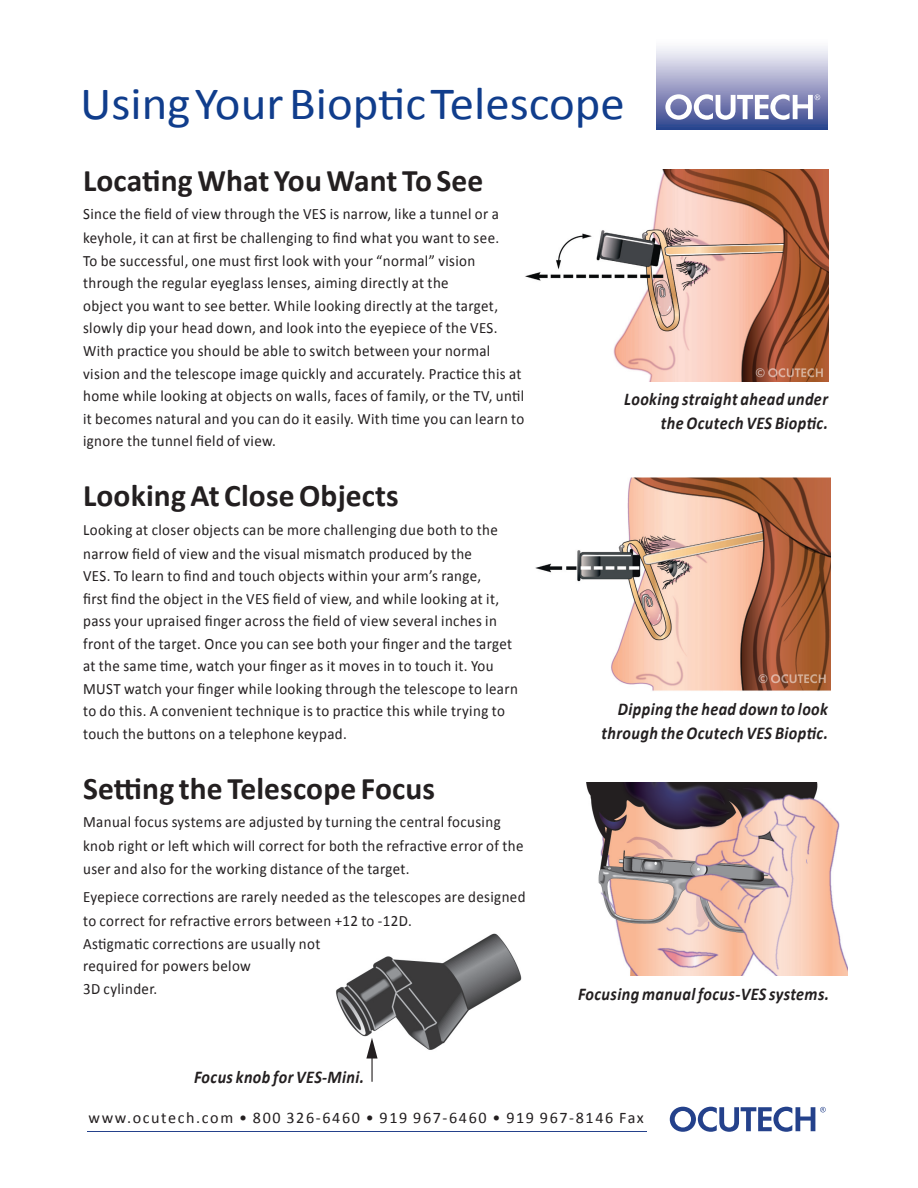
<style>
.page{position:relative;width:918px;height:1188px;background:#fff}
.page>*{position:absolute;margin:0;border:0;box-sizing:border-box;transform-origin:0 0}
.t1{font:46.5px "Calibri";color:#103d8c;scale:1.05 1}
.t2{font:700 31.5px "Calibri";letter-spacing:.005em;color:#231f20}
.t3{font:italic 700 18px/24px "Calibri";letter-spacing:.025em;color:#231f20;text-align:right;scale:.9 1}
.t4{font:16.2px "Calibri";letter-spacing:.1em;color:#231f20}
.t5{font:15.75px/22.5px "Calibri";letter-spacing:.025em;color:#231f20;scale:.95 1}
</style>
<div class="page">
<img style="left:525px;top:170px;width:303px;height:211px">
<img style="left:336px;top:933px;width:186px;height:117px">
<div style="left:657px;top:34px;width:170px;height:96px;background:linear-gradient(to bottom,#fff,#36458f)"></div>
<svg style="left:670px;top:1107px;width:156px;height:25px"></svg>
<svg style="left:665px;top:94px;width:155px;height:26px"></svg>
<hr style="left:87px;top:1131px;width:559px;height:1px;background:#24418b">
<svg style="left:366px;top:1038px;width:12px;height:44px"></svg>
<img style="left:535px;top:477px;width:295px;height:214px">
<img style="left:586px;top:783px;width:262px;height:192px">
<h1 class="t1" style="left:80px;top:75px;width:520px">UsingYourBiopticTelescope</h1>
<h2 class="t2" style="left:83px;top:161px;width:402px">Locating What You Want To See</h2>
<p class="t5" style="left:83px;top:201px;width:440px;line-height:24px">Since the field of view through the VES is narrow, like a tunnel or a keyhole, it can at first be challenging to find what you want to see.</p>
<p class="t5" style="left:83px;top:249px;width:466px">To be successful, one must first look with your “normal” vision through the regular eyeglass lenses, aiming directly at the<br>object you want to see better. While looking directly at the target, slowly dip your head down, and look into the eyepiece of the VES.<br>With practice you should be able to switch between your normal vision and the telescope image quickly and accurately. Practice this at home while looking at objects on walls, faces of family, or the TV, until it becomes natural and you can do it easily. With time you can learn to ignore the tunnel field of view.</p>
<h2 class="t2" style="left:83px;top:476px;width:317px">Looking At Close Objects</h2>
<p class="t5" style="left:83px;top:517px;width:438px;line-height:24px">Looking at closer objects can be more challenging due both to the narrow field of view and the visual mismatch produced by the</p>
<p class="t5" style="left:83px;top:564px;width:459px">VES. To learn to find and touch objects within your arm’s range,<br>first find the object in the VES field of view, and while looking at it, pass your upraised finger across the field of view several inches in front of the target. Once you can see both your finger and the target at the same time, watch your finger as it moves in to touch it. You MUST watch your finger while looking through the telescope to learn to do this. A convenient technique is to practice this while trying to touch the buttons on a telephone keypad.</p>
<h2 class="t2" style="left:83px;top:769px;width:354px">Setting the Telescope Focus</h2>
<p class="t5" style="left:83px;top:809px;width:465px;line-height:24px">Manual focus systems are adjusted by turning the central focusing knob right or left which will correct for both the refractive error of the</p>
<p class="t5" style="left:83px;top:854px;width:467px;line-height:28.5px">user and also for the working distance of the target.<br>Eyepiece corrections are rarely needed as the telescopes are designed</p>
<p class="t5" style="left:83px;top:909px;width:347px">to correct for refractive errors between +12 to -12D.<br>Astigmatic corrections are usually not<br>required for powers below<br>3D cylinder.</p>
<p class="t3" style="left:194px;top:1064px;width:191px">Focus knob for VES-Mini.</p>
<p class="t3" style="left:624px;top:387px;width:228px">Looking straight ahead under the Ocutech VES Bioptic.</p>
<p class="t3" style="left:601px;top:696px;width:253px">Dipping the head down to look through the Ocutech VES Bioptic.</p>
<p class="t3" style="left:578px;top:981px;width:281px">Focusing manual focus-VES systems.</p>
<p class="t4" style="left:89px;top:1108px;width:557px">www.ocutech.com • 800 326-6460 • 919 967-6460 • 919 967-8146 Fax</p>
</div>
